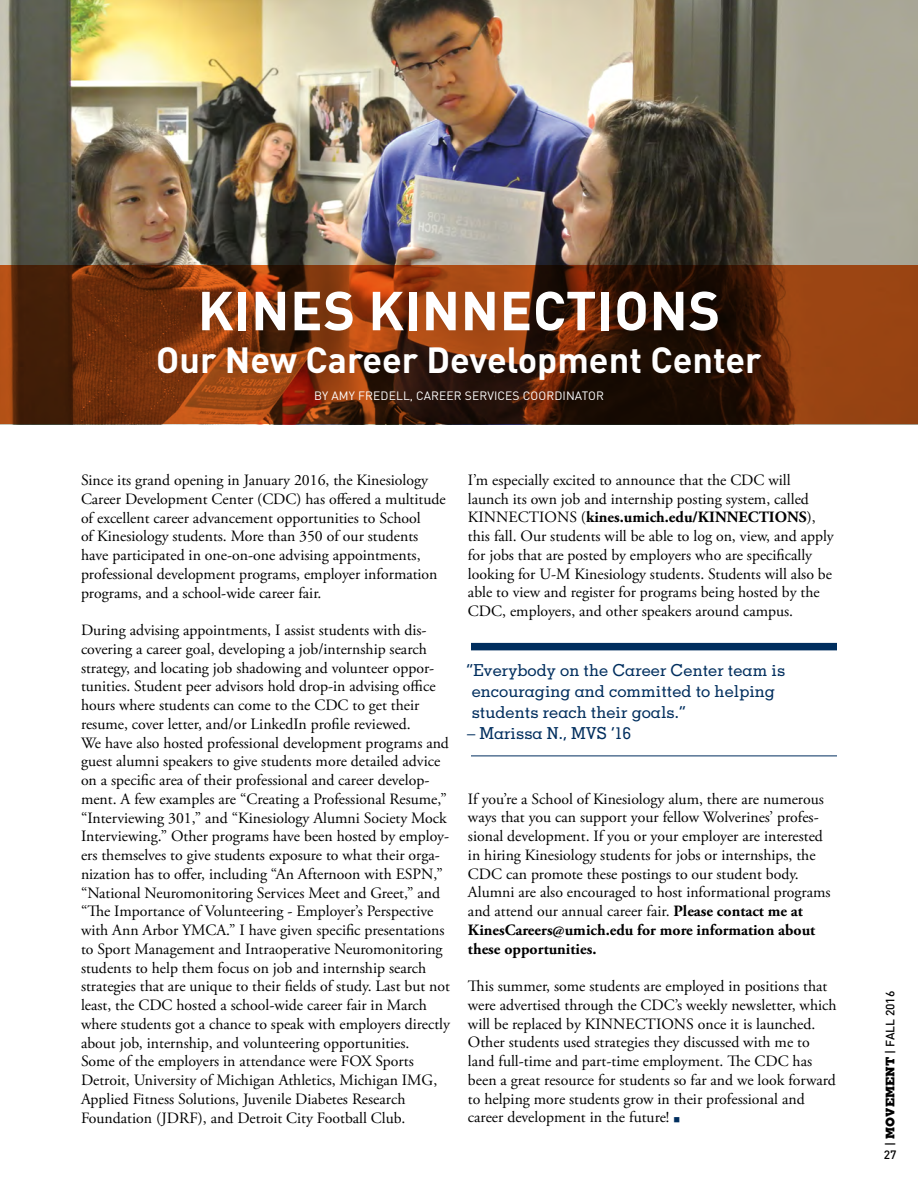
<style>
.page{position:relative;width:918px;height:1188px;background:#fff}
.page>*{position:absolute;margin:0;border:0;box-sizing:border-box;transform-origin:0 0}
.t1{font:700 54px "DIN Pro";letter-spacing:.01em;color:#fff}
.t2{font:700 36px "DIN Pro";color:#fff}
.t3{font:500 16.5px/21px "Memphis LT Std";color:#002e5e}
.Copy{font:15.75px/18.8px "Adobe Garamond Pro";color:#000}
.t4{font:12px "DIN Pro";letter-spacing:.01em;color:#fff}
.t5{font:500 12px "DIN Pro";color:#000}
.s1{font-weight:700}
.s2{color:#002e5e}
.s3{font-family:"Memphis LT Pro";font-weight:800}
</style>
<div class="page">
<img style="left:0;top:0;width:918px;height:266px">
<div style="left:471px;top:643px;width:366px;height:7px;background:#002e5e"></div>
<hr style="left:471px;top:756px;width:366px;height:1px;background:#002e5e">
<svg style="left:0;top:266px;width:918px;height:158px;background:#662b0b"></svg>
<p class="t1" style="left:198px;top:274px;width:524px">KINES KINNECTIONS</p>
<p class="t2" style="left:156px;top:336px;width:607px">Our New Career Development Center</p>
<p class="t4" style="left:314px;top:388px;width:291px">BY AMY FREDELL, CAREER SERVICES COORDINATOR</p>
<p class="Copy" style="left:81px;top:471px;width:366px">Since its grand opening in January 2016, the Kinesiology Career Development Center (CDC) has offered a multitude of excellent career advancement opportunities to School<br>of Kinesiology students. More than 350 of our students have participated in one-on-one advising appointments, professional development programs, employer information programs, and a school-wide career fair.</p>
<p class="Copy" style="left:81px;top:621px;width:371px">During advising appointments, I assist students with dis&shy;covering a career goal, developing a job/internship search strategy, and locating job shadowing and volunteer oppor&shy;tunities. Student peer advisors hold drop-in advising office hours where students can come to the CDC to get their resume, cover letter, and/or LinkedIn profile reviewed.<br>We have also hosted professional development programs and guest alumni speakers to give students more detailed advice on a specific area of their professional and career develop&shy;ment. A few examples are “Creating a Professional Resume,” “Interviewing 301,” and “Kinesiology Alumni Society Mock Interviewing.” Other programs have been hosted by employ&shy;ers themselves to give students exposure to what their orga&shy;nization has to offer, including “An Afternoon with ESPN,” “National Neuromonitoring Services Meet and Greet,” and “The Importance of Volunteering - Employer’s Perspective with Ann Arbor YMCA.” I have given specific presentations to Sport Management and Intraoperative Neuromonitoring students to help them focus on job and internship search strategies that are unique to their fields of study. Last but not least, the CDC hosted a school-wide career fair in March where students got a chance to speak with employers directly about job, internship, and volunteering opportunities.<br>Some of the employers in attendance were FOX Sports Detroit, University of Michigan Athletics, Michigan IMG, Applied Fitness Solutions, Juvenile Diabetes Research Foundation (JDRF), and Detroit City Football Club.</p>
<p class="Copy" style="left:468px;top:471px;width:367px">I’m especially excited to announce that the CDC will launch its own job and internship posting system, called KINNECTIONS (<span class="s1">kines.umich.edu/KINNECTIONS</span>), this fall. Our students will be able to log on, view, and apply for jobs that are posted by employers who are specifically looking for U-M Kinesiology students. Students will also be able to view and register for programs being hosted by the CDC, employers, and other speakers around campus.</p>
<p class="t3" style="left:472px;top:660px;width:315px;text-indent:-5px">“Everybody on the Career Center team is encouraging and committed to helping students reach their goals.”</p>
<p class="t3" style="left:467px;top:723px;width:166px">– Marissa N., MVS ‘16</p>
<p class="Copy" style="left:468px;top:790px;width:364px">If you’re a School of Kinesiology alum, there are numerous ways that you can support your fellow Wolverines’ profes&shy;sional development. If you or your employer are interested in hiring Kinesiology students for jobs or internships, the CDC can promote these postings to our student body.<br>Alumni are also encouraged to host informational programs and attend our annual career fair. <span class="s1">Please contact me at KinesCareers@umich.edu for more information about these opportunities.</span></p>
<p class="Copy" style="left:468px;top:977px;width:370px">This summer, some students are employed in positions that were advertised through the CDC’s weekly newsletter, which will be replaced by KINNECTIONS once it is launched.<br>Other students used strategies they discussed with me to land full-time and part-time employment. The CDC has been a great resource for students so far and we look forward to helping more students grow in their professional and career development in the future! <span class="s2">■</span></p>
<p class="t5" style="left:882px;top:1146px;width:157px;rotate:-90deg">| <span class="s3">MOVEMENT</span> | FALL 2016</p>
<p class="t5" style="left:884px;top:1146px;width:14px">27</p>
</div>
